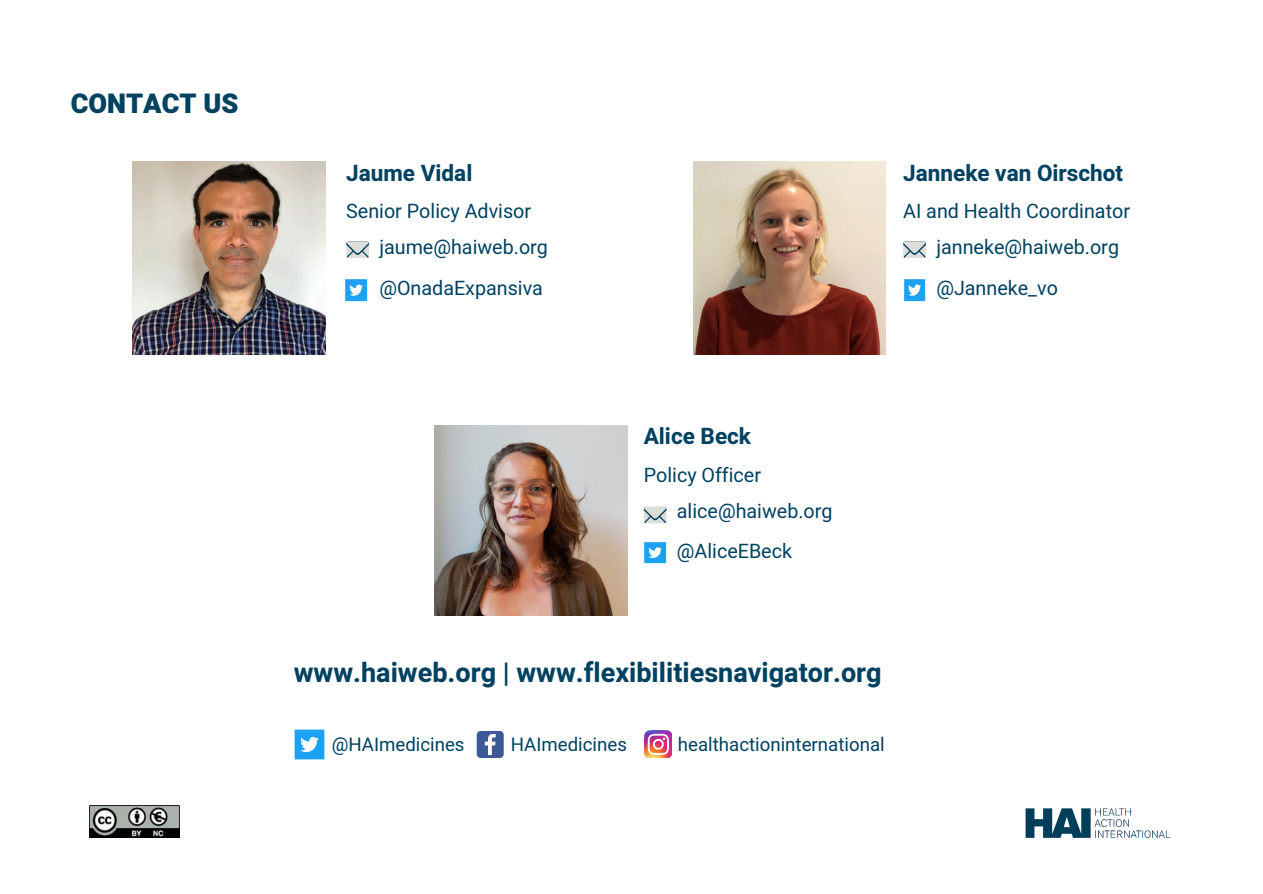
<style>
.page{position:relative;width:1263px;height:894px;background:#fff}
.page>*{position:absolute;margin:0;border:0;box-sizing:border-box;transform-origin:0 0}
.t1{font:700 27px "Heebo";color:#004260}
.t2{font:900 27px "Heebo";color:#004260}
.t3{font:700 22.5px "Heebo";color:#004260}
.t4{font:19.65px/36px "Heebo";color:#004260}
.t5{font:18.6px "Heebo";color:#004260}
</style>
<div class="page">
<svg style="left:477px;top:731px;width:27px;height:26px"></svg>
<img style="left:644px;top:730px;width:27px;height:27px">
<img style="left:89px;top:805px;width:90px;height:32px">
<div style="left:346px;top:241px;width:23px;height:17px;background:#ddddda;border-radius:3px"></div>
<svg style="left:346px;top:241px;width:23px;height:16px"></svg>
<div style="left:903px;top:241px;width:23px;height:17px;background:#ddddda;border-radius:3px"></div>
<svg style="left:903px;top:241px;width:23px;height:16px"></svg>
<img style="left:294px;top:729px;width:31px;height:31px">
<img style="left:345px;top:279px;width:22px;height:22px">
<img style="left:904px;top:279px;width:22px;height:22px">
<img style="left:693px;top:161px;width:193px;height:193px">
<img style="left:1025px;top:808px;width:146px;height:30px">
<img style="left:133px;top:161px;width:192px;height:193px">
<svg style="left:644px;top:507px;width:22px;height:16px"></svg>
<img style="left:644px;top:542px;width:22px;height:21px">
<img style="left:435px;top:425px;width:192px;height:190px">
<h1 class="t2" style="left:71px;top:84px;width:169px">CONTACT US</h1>
<p class="t3" style="left:346px;top:157px;width:128px">Jaume Vidal</p>
<p class="t4" style="left:379px;top:193px;width:170px;text-indent:-33px">Senior Policy Advisor jaume@haiweb.org</p>
<p class="t4" style="left:379px;top:269px;width:165px">@OnadaExpansiva</p>
<p class="t3" style="left:903px;top:157px;width:222px">Janneke van Oirschot</p>
<p class="t4" style="left:936px;top:193px;width:195px;text-indent:-33px">AI and Health Coordinator janneke@haiweb.org</p>
<p class="t4" style="left:936px;top:269px;width:123px">@Janneke_vo</p>
<p class="t3" style="left:644px;top:420px;width:109px">Alice Beck</p>
<p class="t4" style="left:677px;top:456px;width:157px;text-indent:-33px">Policy Officer alice@haiweb.org</p>
<p class="t4" style="left:677px;top:533px;width:117px">@AliceEBeck</p>
<h1 class="t1" style="left:294px;top:653px;width:589px">www.haiweb.org | www.flexibilitiesnavigator.org</h1>
<p class="t5" style="left:332px;top:731px;width:134px">@HAImedicines</p>
<p class="t5" style="left:511px;top:731px;width:118px">HAImedicines</p>
<p class="t5" style="left:678px;top:731px;width:208px">healthactioninternational</p>
</div>
